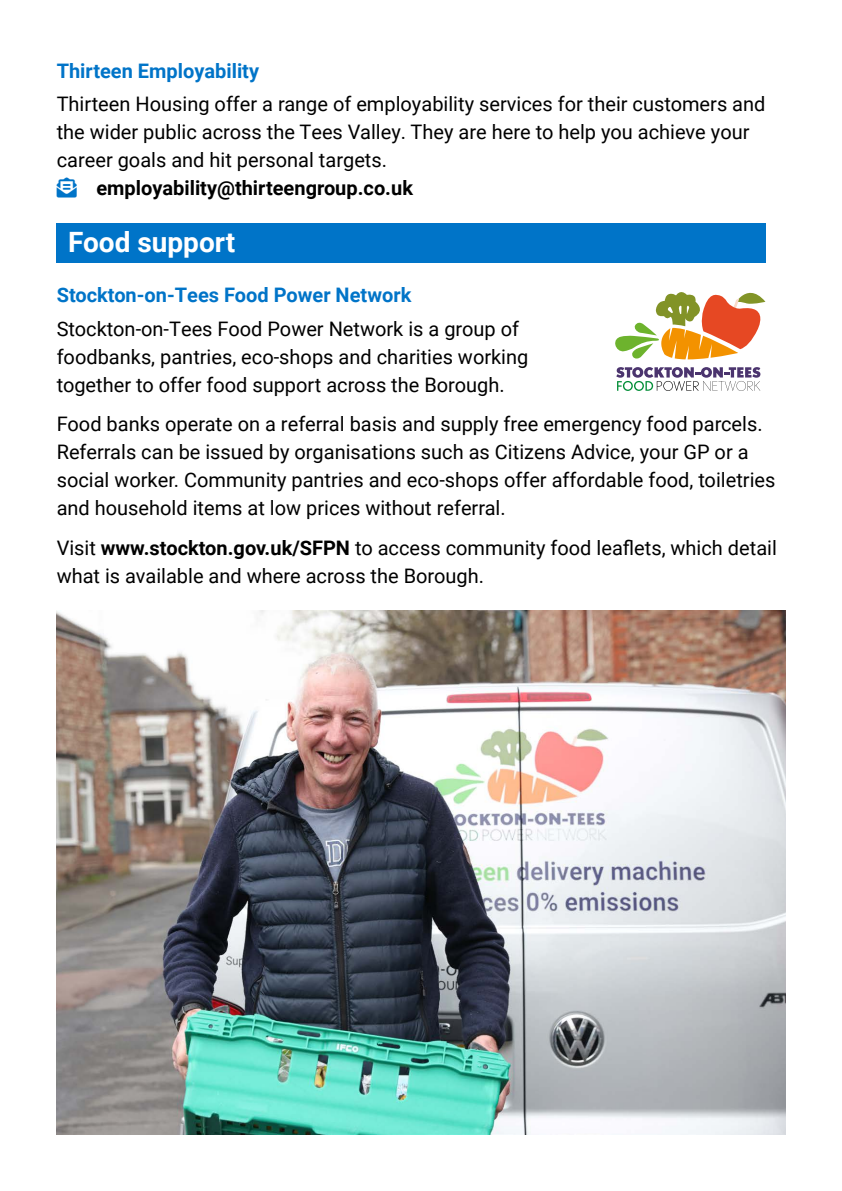
<style>
.page{position:relative;width:842px;height:1191px;background:#fff}
.page>*{position:absolute;margin:0;border:0;box-sizing:border-box;transform-origin:0 0}
.t1{font:700 28px "Roboto";color:#fff}
.t2{font:20px/28px "Roboto";color:#000}
.t3{font:700 20px "Roboto";color:#0074c8}
.t4{font:700 20px "Roboto";color:#000}
.s1{color:#0074c8}
.s2{font-weight:700}
</style>
<div class="page">
<div style="left:57px;top:223px;width:709px;height:40px;background:#0074c8"></div>
<svg style="left:616px;top:367px;width:144px;height:24px"></svg>
<svg style="left:615px;top:292px;width:150px;height:67px"></svg>
<img style="left:57px;top:610px;width:728px;height:524px">
<p class="t3" style="left:57px;top:57px;width:204px">Thirteen Employability</p>
<p class="t2" style="left:57px;top:89px;width:710px">Thirteen Housing offer a range of employability services for their customers and the wider public across the Tees Valley. They are here to help you achieve your career goals and hit personal targets.</p>
<p class="t4" style="left:57px;top:174px;width:358px"><span class="s1">■❖●□■▼</span> employability@thirteengroup.co.uk</p>
<h1 class="t1" style="left:68px;top:222px;width:169px">Food support</h1>
<p class="t3" style="left:57px;top:281px;width:356px">Stockton-on-Tees Food Power Network</p>
<p class="t2" style="left:57px;top:314px;width:473px">Stockton-on-Tees Food Power Network is a group of foodbanks, pantries, eco-shops and charities working together to offer food support across the Borough.</p>
<p class="t2" style="left:57px;top:409px;width:720px">Food banks operate on a referral basis and supply free emergency food parcels.<br>Referrals can be issued by organisations such as Citizens Advice, your GP or a social worker. Community pantries and eco-shops offer affordable food, toiletries and household items at low prices without referral.</p>
<p class="t2" style="left:57px;top:533px;width:722px">Visit <span class="s2">www.stockton.gov.uk/SFPN</span> to access community food leaflets, which detail what is available and where across the Borough.</p>
</div>
